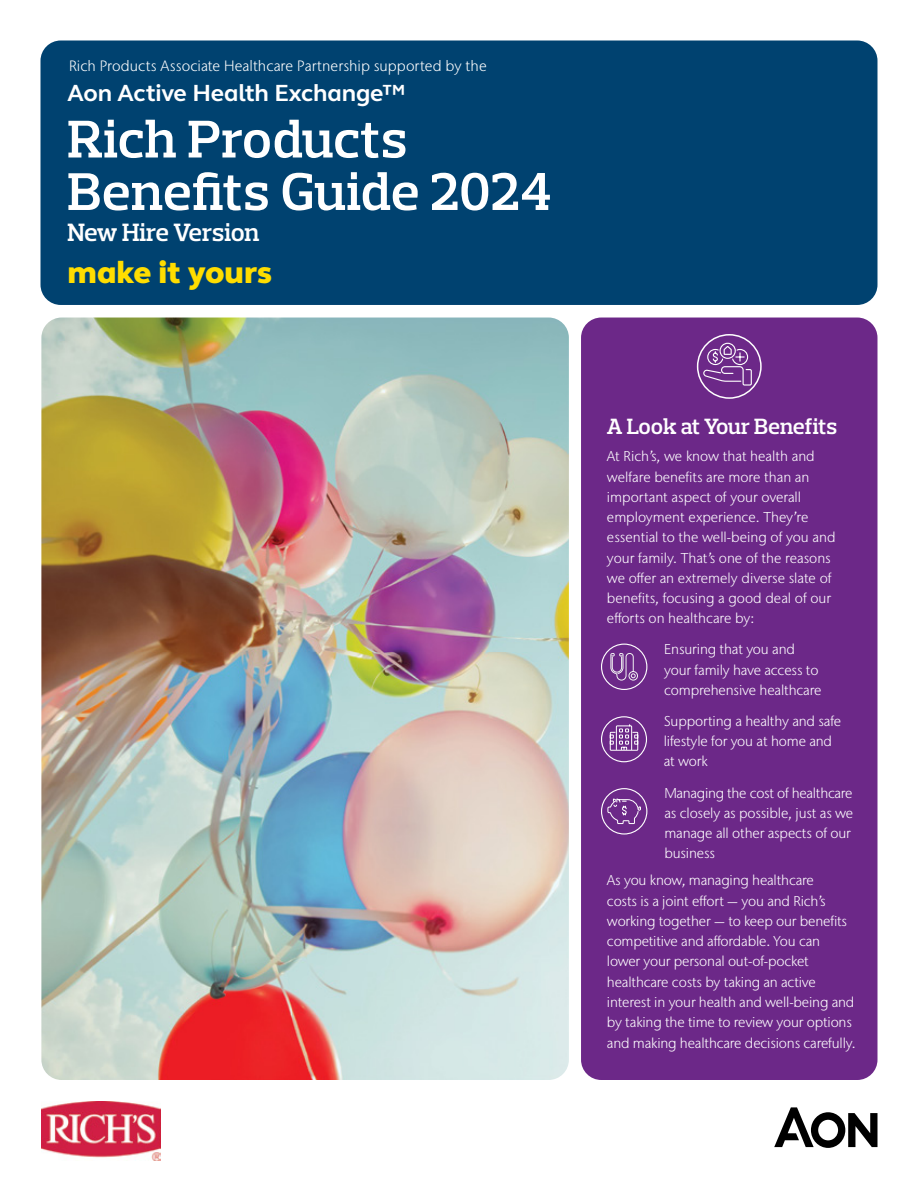
<style>
.page{position:relative;width:918px;height:1188px;background:#fff}
.page>*{position:absolute;margin:0;border:0;box-sizing:border-box;transform-origin:0 0}
.t1{font:600 54px/52.5px "Prelo Slab";letter-spacing:.005em;color:#fff}
.t2{font:800 31.5px "FS Thrive Elliot";color:#fd0}
.t3{font:600 25.5px "Prelo Slab";letter-spacing:-.01em;color:#fff}
.t4{font:700 24px "FS Thrive Elliot";letter-spacing:-.01em;color:#fff}
.t5{font:600 22.5px "Prelo Slab";letter-spacing:-.01em;color:#fff}
.t6{font:300 15px "Stone Sans IIITC Pro";color:#fff}
.t7{font:300 14.25px/20.2px "Stone Sans IIITC Pro";letter-spacing:-.01em;color:#fff}
</style>
<div class="page">
<div style="left:40px;top:40px;width:838px;height:265px;background:#004270;border-radius:20px"></div>
<div style="left:581px;top:318px;width:296px;height:762px;background:#6c2888;border-radius:20px"></div>
<svg style="left:774px;top:1107px;width:104px;height:41px"></svg>
<div style="left:601px;top:788px;width:46px;height:47px;border:1px solid #fff;border-radius:50%"></div>
<svg style="left:607px;top:788px;width:34px;height:40px"></svg>
<div style="left:601px;top:644px;width:46px;height:46px;border:1px solid #fff;border-radius:50%"></div>
<svg style="left:610px;top:653px;width:28px;height:28px"></svg>
<div style="left:601px;top:716px;width:46px;height:46px;border:1px solid #fff;border-radius:50%"></div>
<svg style="left:609px;top:724px;width:30px;height:27px"></svg>
<div style="left:697px;top:334px;width:65px;height:65px;border:2px solid #fff;border-radius:50%"></div>
<svg style="left:703px;top:342px;width:49px;height:44px"></svg>
<img style="left:41px;top:318px;width:528px;height:762px">
<img style="left:41px;top:1101px;width:120px;height:59px">
<p class="t6" style="left:69px;top:56px;width:419px">Rich Products Associate Healthcare Partnership supported by the</p>
<h3 class="t4" style="left:68px;top:78px;width:339px">Aon Active Health Exchange™</h3>
<h1 class="t1" style="left:68px;top:113px;width:485px">Rich Products<br>Benefits Guide 2024</h1>
<h3 class="t3" style="left:68px;top:217px;width:194px">New Hire Version</h3>
<h2 class="t2" style="left:68px;top:253px;width:206px">make it yours</h2>
<h3 class="t5" style="left:607px;top:413px;width:232px">A Look at Your Benefits</h3>
<p class="t7" style="left:607px;top:446px;width:230px">At Rich’s, we know that health and welfare benefits are more than an important aspect of your overall employment experience. They’re essential to the well-being of you and your family. That’s one of the reasons we offer an extremely diverse slate of benefits, focusing a good deal of our efforts on healthcare by:</p>
<p class="t7" style="left:664px;top:639px;width:159px">Ensuring that you and your family have access to comprehensive healthcare</p>
<p class="t7" style="left:664px;top:711px;width:179px">Supporting a healthy and safe lifestyle for you at home and at work</p>
<p class="t7" style="left:664px;top:782px;width:190px">Managing the cost of healthcare as closely as possible, just as we manage all other aspects of our business</p>
<p class="t7" style="left:607px;top:870px;width:250px">As you know, managing healthcare<br>costs is a joint effort — you and Rich’s working together — to keep our benefits competitive and affordable. You can lower your personal out-of-pocket healthcare costs by taking an active interest in your health and well-being and by taking the time to review your options and making healthcare decisions carefully.</p>
</div>
